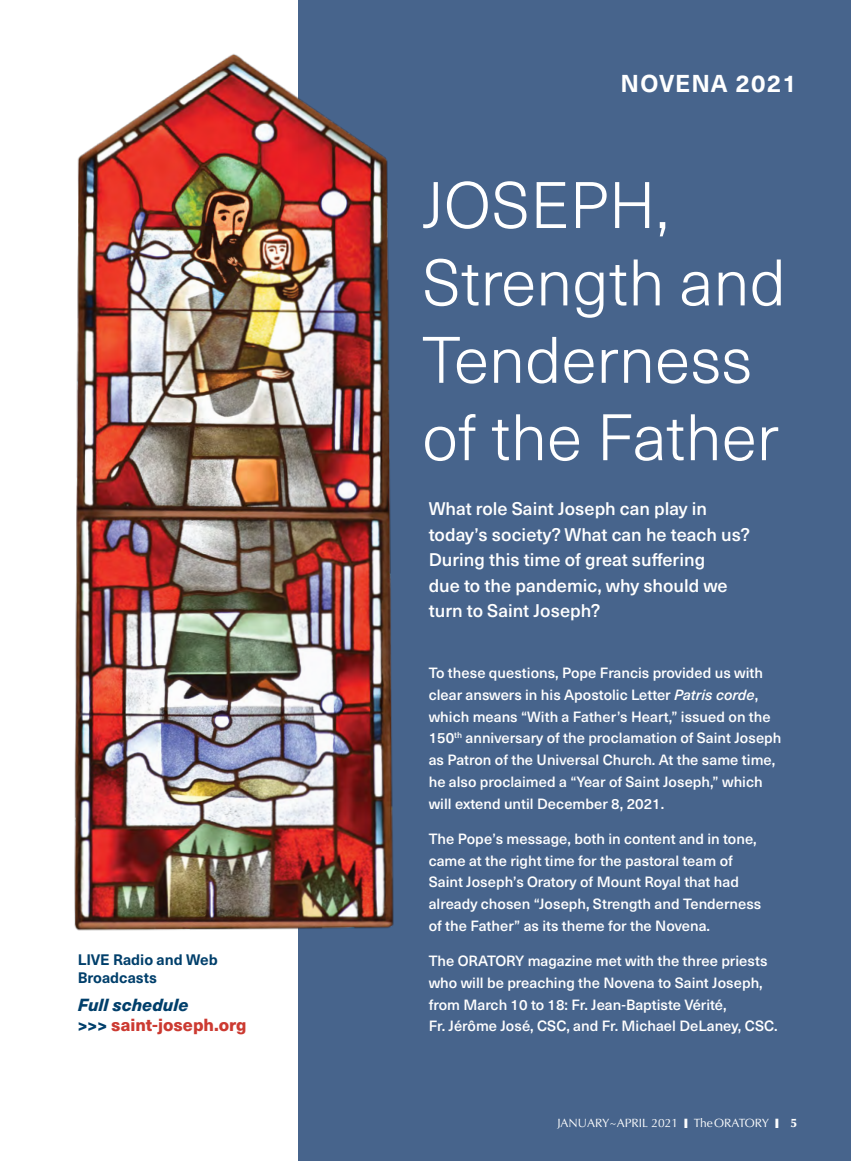
<style>
.page{position:relative;width:851px;height:1161px;background:#fff}
.page>*{position:absolute;margin:0;border:0;box-sizing:border-box;transform-origin:0 0}
.t1{font:300 64.5px/77.4px "Neue Haas Unica W1 G";color:#fff}
.t2{font:700 24px "Neue Haas Unica W1 G";letter-spacing:.05em;color:#fff}
.t3{font:500 18px/25.5px "Neue Haas Unica W1 G";color:#fff}
.t4{font:800 17.25px/20.7px "Neue Haas Unica W1 G";color:#cc3a31}
.t5{font:700 15px/18px "Neue Haas Unica W1 G";color:#003f6b}
.t6{font:500 14.7px/21.8px "Neue Haas Unica W1 G";color:#fff}
.t7{font:12px "Optima";color:#fff}
.s1{font-style:italic;color:#003f6b}
.s2{font-style:italic}
.s3{font-weight:900}
</style>
<div class="page">
<div style="left:298px;top:0;width:552px;height:1161px;background:#47648c"></div>
<img style="left:74px;top:54px;width:320px;height:877px">
<p class="t5" style="left:78px;top:950px;width:141px">LIVE Radio and Web<br>Broadcasts</p>
<p class="t4" style="left:78px;top:993px;width:170px"><span class="s1">Full schedule<br>&gt;&gt;&gt;</span> saint-joseph.org</p>
<h2 class="t2" style="left:620px;top:65px;width:178px">NOVENA 2021</h2>
<h1 class="t1" style="left:422px;top:163px;width:365px">JOSEPH,<br>Strength and<br>Tenderness of the Father</h1>
<p class="t3" style="left:428px;top:495px;width:323px">What role Saint Joseph can play in today’s society? What can he teach us?<br>During this time of great suffering<br>due to the pandemic, why should we turn to Saint Joseph?</p>
<p class="t6" style="left:428px;top:661px;width:354px">To these questions, Pope Francis provided us with clear answers in his Apostolic Letter <span class="s2">Patris corde</span>, which means “With a Father’s Heart,” issued on the 150<sup>th</sup> anniversary of the proclamation of Saint Joseph as Patron of the Universal Church. At the same time, he also proclaimed a “Year of Saint Joseph,” which will extend until December 8, 2021.</p>
<p class="t6" style="left:428px;top:827px;width:334px">The Pope’s message, both in content and in tone, came at the right time for the pastoral team of Saint Joseph’s Oratory of Mount Royal that had already chosen “Joseph, Strength and Tenderness of the Father” as its theme for the Novena.</p>
<p class="t6" style="left:428px;top:949px;width:350px">The ORATORY magazine met with the three priests who will be preaching the Novena to Saint Joseph, from March 10 to 18: Fr. Jean-Baptiste Vérité,<br>Fr. Jérôme José, CSC, and Fr. Michael DeLaney, CSC.</p>
<p class="t7" style="left:557px;top:1116px;width:241px">JANUARY~APRIL 2021 ❙ TheORATORY ❙ <span class="s3">5</span></p>
</div>
